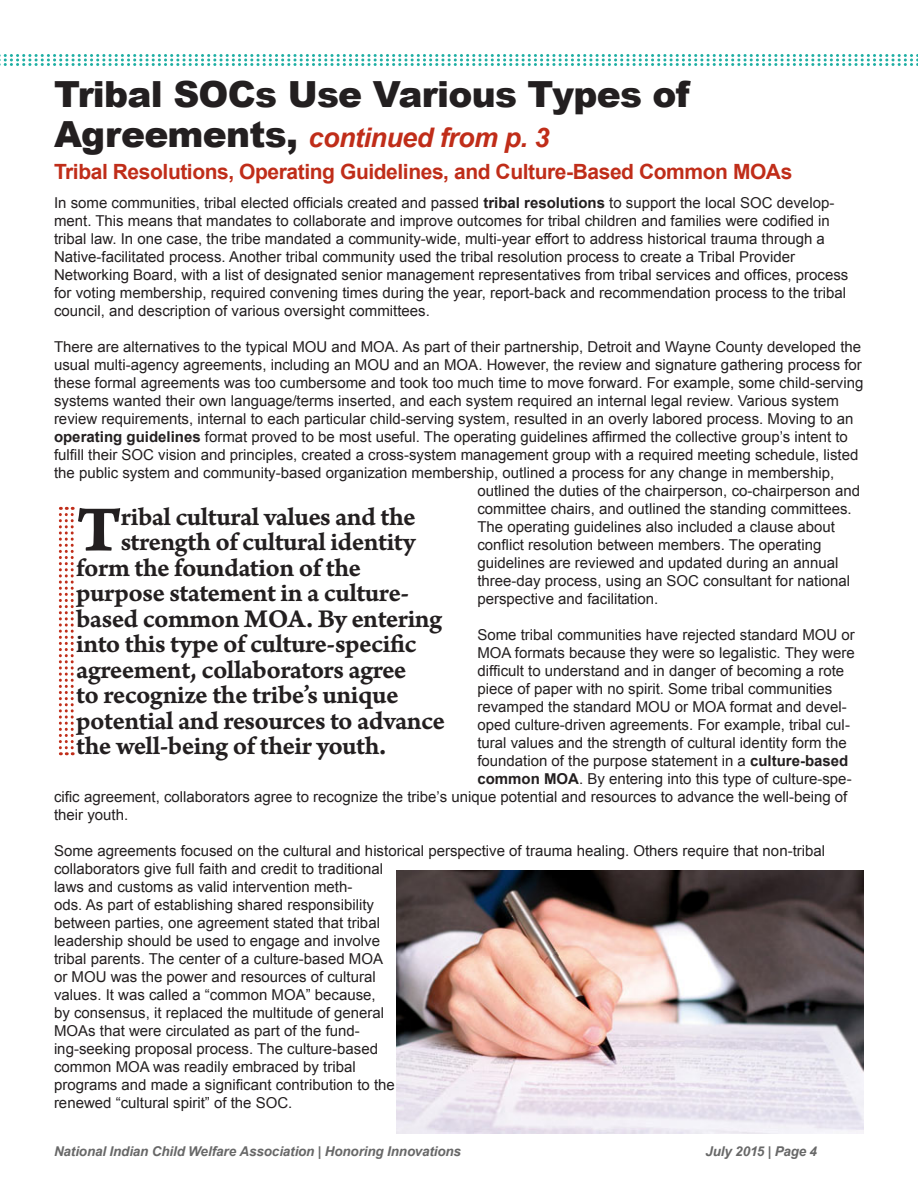
<style>
.page{position:relative;width:918px;height:1188px;background:#fff}
.page>*{position:absolute;margin:0;border:0;box-sizing:border-box;transform-origin:0 0}
.Pull_quote_paragraph{font:68.7px "Arno Pro Bold Caption";color:#231f20}
.Heading_1{font:900 36px "Arial";letter-spacing:-.02em;color:#231f20}
.Pull_quote_paragraph-2{font:27px "Arno Pro Smbd Caption";letter-spacing:-.02em;color:#231f20}
.Heading_1-2{font:italic 700 27px "Arial";letter-spacing:-.02em;color:#c02d19}
.Subheading{font:700 21px "Arial";letter-spacing:-.02em;color:#c02d19}
.Paragraph_Style_1{font:15px/18px "Arial";color:#231f20}
.t1{font:italic 700 13.5px "Arial";letter-spacing:-.01em;color:#686868}
.s1{font-weight:900;font-style:normal;font-size:36px;color:#231f20}
.s2{font-weight:700}
</style>
<div class="page">
<svg style="left:0;top:54px;width:918px;height:12px"></svg>
<svg style="left:59px;top:507px;width:15px;height:248px"></svg>
<img style="left:396px;top:871px;width:468px;height:263px">
<p class="Heading_1" style="left:54px;top:68px;width:637px">Tribal SOCs Use Various Types of</p>
<p class="Heading_1-2" style="left:54px;top:120px;width:497px"><span class="s1">Agreements,</span> continued from p. 3</p>
<p class="Subheading" style="left:54px;top:157px;width:740px">Tribal Resolutions, Operating Guidelines, and Culture-Based Common MOAs</p>
<p class="Paragraph_Style_1" style="left:54px;top:194px;width:782px">In some communities, tribal elected officials created and passed <span class="s2">tribal resolutions</span> to support the local SOC develop&shy;ment. This means that mandates to collaborate and improve outcomes for tribal children and families were codified in tribal law. In one case, the tribe mandated a community-wide, multi-year effort to address historical trauma through a Native-facilitated process. Another tribal community used the tribal resolution process to create a Tribal Provider</p>
<p class="Paragraph_Style_1" style="left:54px;top:266px;width:796px">Networking Board, with a list of designated senior management representatives from tribal services and offices, process for voting membership, required convening times during the year, report-back and recommendation process to the tribal council, and description of various oversight committees.</p>
<p class="Paragraph_Style_1" style="left:54px;top:338px;width:809px">There are alternatives to the typical MOU and MOA. As part of their partnership, Detroit and Wayne County developed the</p>
<p class="Paragraph_Style_1" style="left:54px;top:356px;width:809px">usual multi-agency agreements, including an MOU and an MOA. However, the review and signature gathering process for</p>
<p class="Paragraph_Style_1" style="left:54px;top:374px;width:811px">these formal agreements was too cumbersome and took too much time to move forward. For example, some child-serving</p>
<p class="Paragraph_Style_1" style="left:54px;top:392px;width:787px">systems wanted their own language/terms inserted, and each system required an internal legal review. Various system</p>
<p class="Paragraph_Style_1" style="left:54px;top:410px;width:801px">review requirements, internal to each particular child-serving system, resulted in an overly labored process. Moving to an</p>
<p class="Paragraph_Style_1" style="left:54px;top:428px;width:795px"><span class="s2">operating guidelines</span> format proved to be most useful. The operating guidelines affirmed the collective group’s intent to</p>
<p class="Paragraph_Style_1" style="left:54px;top:446px;width:806px">fulfill their SOC vision and principles, created a cross-system management group with a required meeting schedule, listed</p>
<p class="Paragraph_Style_1" style="left:54px;top:464px;width:782px">the public system and community-based organization membership, outlined a process for any change in membership,</p>
<p class="Paragraph_Style_1" style="left:477px;top:482px;width:384px">outlined the duties of the chairperson, co-chairperson and</p>
<p class="Paragraph_Style_1" style="left:477px;top:500px;width:376px">committee chairs, and outlined the standing committees.</p>
<p class="Paragraph_Style_1" style="left:477px;top:518px;width:359px">The operating guidelines also included a clause about</p>
<p class="Paragraph_Style_1" style="left:477px;top:536px;width:346px">conflict resolution between members. The operating</p>
<p class="Paragraph_Style_1" style="left:477px;top:554px;width:363px">guidelines are reviewed and updated during an annual</p>
<p class="Paragraph_Style_1" style="left:477px;top:572px;width:374px">three-day process, using an SOC consultant for national</p>
<p class="Paragraph_Style_1" style="left:477px;top:590px;width:182px">perspective and facilitation.</p>
<p class="Paragraph_Style_1" style="left:477px;top:626px;width:379px">Some tribal communities have rejected standard MOU or</p>
<p class="Paragraph_Style_1" style="left:477px;top:644px;width:379px">MOA formats because they were so legalistic. They were</p>
<p class="Paragraph_Style_1" style="left:477px;top:662px;width:368px">difficult to understand and in danger of becoming a rote</p>
<p class="Paragraph_Style_1" style="left:477px;top:680px;width:357px">piece of paper with no spirit. Some tribal communities</p>
<p class="Paragraph_Style_1" style="left:477px;top:698px;width:371px">revamped the standard MOU or MOA format and devel-</p>
<p class="Paragraph_Style_1" style="left:477px;top:716px;width:374px">oped culture-driven agreements. For example, tribal cul-</p>
<p class="Paragraph_Style_1" style="left:477px;top:734px;width:371px">tural values and the strength of cultural identity form the</p>
<p class="Paragraph_Style_1" style="left:477px;top:752px;width:373px">foundation of the purpose statement in a <span class="s2">culture-based</span></p>
<p class="Paragraph_Style_1" style="left:477px;top:770px;width:376px"><span class="s2">common MOA</span>. By entering into this type of culture-spe-</p>
<p class="Paragraph_Style_1" style="left:54px;top:788px;width:795px">cific agreement, collaborators agree to recognize the tribe’s unique potential and resources to advance the well-being of</p>
<p class="Paragraph_Style_1" style="left:54px;top:806px;width:76px">their youth.</p>
<p class="Paragraph_Style_1" style="left:54px;top:842px;width:773px">Some agreements focused on the cultural and historical perspective of trauma healing. Others require that non-tribal collaborators give full faith and credit to traditional<br>laws and customs as valid intervention meth-<br>ods. As part of establishing shared responsibility<br>between parties, one agreement stated that tribal<br>leadership should be used to engage and involve<br>tribal parents. The center of a culture-based MOA<br>or MOU was the power and resources of cultural<br>values. It was called a “common MOA” because,<br>by consensus, it replaced the multitude of general<br>MOAs that were circulated as part of the fund-<br>ing-seeking proposal process. The culture-based<br>common MOA was readily embraced by tribal<br>programs and made a significant contribution to the<br>renewed “cultural spirit” of the SOC.</p>
<p class="Pull_quote_paragraph" style="left:76px;top:488px;width:47px">T</p>
<p class="Pull_quote_paragraph-2" style="left:121px;top:501px;width:297px">ribal cultural values and the</p>
<p class="Pull_quote_paragraph-2" style="left:121px;top:526px;width:296px">strength of cultural identity</p>
<p class="Pull_quote_paragraph-2" style="left:76px;top:552px;width:286px">form the foundation of the</p>
<p class="Pull_quote_paragraph-2" style="left:76px;top:577px;width:334px">purpose statement in a culture-</p>
<p class="Pull_quote_paragraph-2" style="left:76px;top:603px;width:368px">based common MOA. By entering</p>
<p class="Pull_quote_paragraph-2" style="left:76px;top:628px;width:342px">into this type of culture-specific</p>
<p class="Pull_quote_paragraph-2" style="left:76px;top:654px;width:332px">agreement, collaborators agree</p>
<p class="Pull_quote_paragraph-2" style="left:76px;top:679px;width:324px">to recognize the tribe’s unique</p>
<p class="Pull_quote_paragraph-2" style="left:76px;top:705px;width:370px">potential and resources to advance</p>
<p class="Pull_quote_paragraph-2" style="left:76px;top:730px;width:312px">the well-being of their youth.</p>
<p class="t1" style="left:54px;top:1142px;width:409px">National Indian Child Welfare Association | Honoring Innovations</p>
<p class="t1" style="left:705px;top:1142px;width:113px">July 2015 | Page 4</p>
</div>
